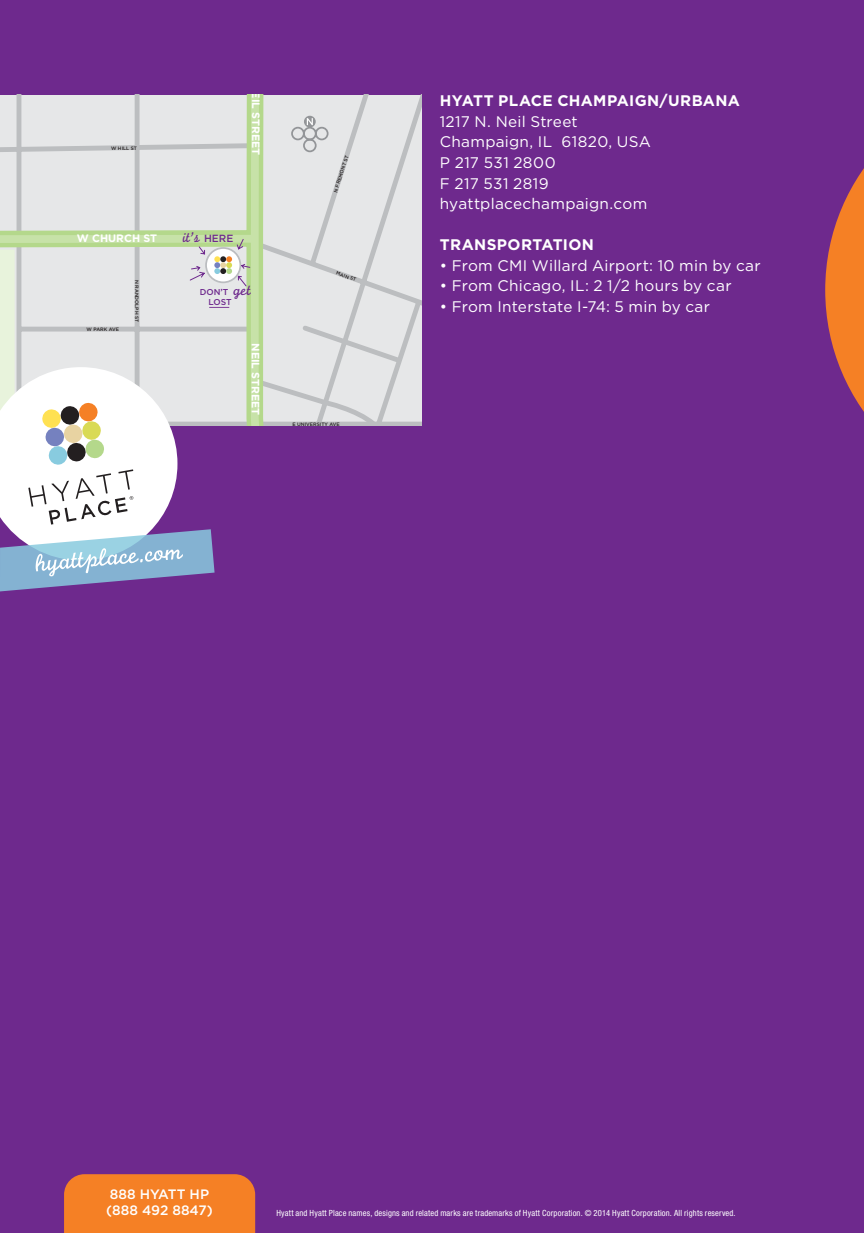
<style>
.page{position:relative;width:864px;height:1233px;background:#6e298d}
.page>*{position:absolute;margin:0;border:0;box-sizing:border-box;transform-origin:0 0}
.t1{font:15.4px/20.6px "Gotham";letter-spacing:.02em;color:#fff}
.t2{font:700 15.4px "Gotham";letter-spacing:.02em;color:#fff}
.t3{font:14.8px "Monoline Script";color:#6e298d}
.t4{font:500 13.6px/16.4px "Gotham";color:#fff}
.t5{font:700 10.8px "Gotham";letter-spacing:-.005em;color:#fff}
.t6{font:condensed 8.6px "Helvetica Neue";letter-spacing:.02em;color:#fff}
.t7{font:500 8.6px/10.6px "Gotham";letter-spacing:-.005em;color:#6e298d}
.t8{font:500 4.8px "Gotham";color:#231f20}
.s1{font-family:"Gotham";font-weight:500;font-size:10.4px}
.s2{font-size:8.8px}
.s3{font-family:"Monoline Script";font-weight:400;font-size:15.8px}
</style>
<div class="page">
<svg style="left:278px;top:95px;width:144px;height:331px"></svg>
<svg style="left:0;top:95px;width:269px;height:144px"></svg>
<div style="left:304px;top:116px;width:12px;height:12px;background:#939598;border-radius:50%"></div>
<svg style="left:290px;top:118px;width:39px;height:35px"></svg>
<svg style="left:0;top:239px;width:404px;height:994px"></svg>
<svg style="left:825px;top:168px;width:39px;height:244px"></svg>
<p class="t8" style="left:111px;top:145px;width:27px;rotate:-1deg">W HILL ST</p>
<p class="t5" style="left:262px;top:91px;width:65px;rotate:90deg">EIL STREET</p>
<p class="t5" style="left:77px;top:232px;width:82px">W CHURCH ST</p>
<p class="t8" style="left:140px;top:280px;width:44px;rotate:90deg">N RANDOLPH ST</p>
<p class="t8" style="left:87px;top:327px;width:34px">W PARK AVE</p>
<p class="t3" style="left:183px;top:228px;width:52px">it’s <span class="s1">HERE</span></p>
<p class="t7" style="left:209px;top:286px;width:44px;text-indent:-9px">DON<span class="s2">’</span>T <span class="s3">get<br></span>LOST</p>
<p class="t5" style="left:262px;top:343px;width:73px;rotate:90deg">NEIL STREET</p>
<p class="t8" style="left:333px;top:191px;width:40px;rotate:-72deg">N FREMONT ST</p>
<p class="t8" style="left:337px;top:270px;width:23px;rotate:20deg">MAIN ST</p>
<p class="t8" style="left:292px;top:422px;width:49px">E UNIVERSITY AVE</p>
<p class="t2" style="left:440px;top:92px;width:302px">HYATT PLACE CHAMPAIGN/URBANA</p>
<p class="t1" style="left:440px;top:111px;width:213px">1217 N. Neil Street<br>Champaign, IL 61820, USA<br>P 217 531 2800<br>F 217 531 2819 hyattplacechampaign.com</p>
<p class="t2" style="left:440px;top:236px;width:156px">TRANSPORTATION</p>
<p class="t1" style="left:440px;top:255px;width:322px">• From CMI Willard Airport: 10 min by car</p>
<p class="t1" style="left:440px;top:275px;width:293px">• From Chicago, IL: 2 1/2 hours by car</p>
<p class="t1" style="left:440px;top:296px;width:272px">• From Interstate I-74: 5 min by car</p>
<p class="t4" style="left:106px;top:1186px;width:108px">888 HYATT HP (888 492 8847)</p>
<p class="t6" style="left:276px;top:1208px;width:461px">Hyatt and Hyatt Place names, designs and related marks are trademarks of Hyatt Corporation. © 2014 Hyatt Corporation. All rights reserved.</p>
</div>
